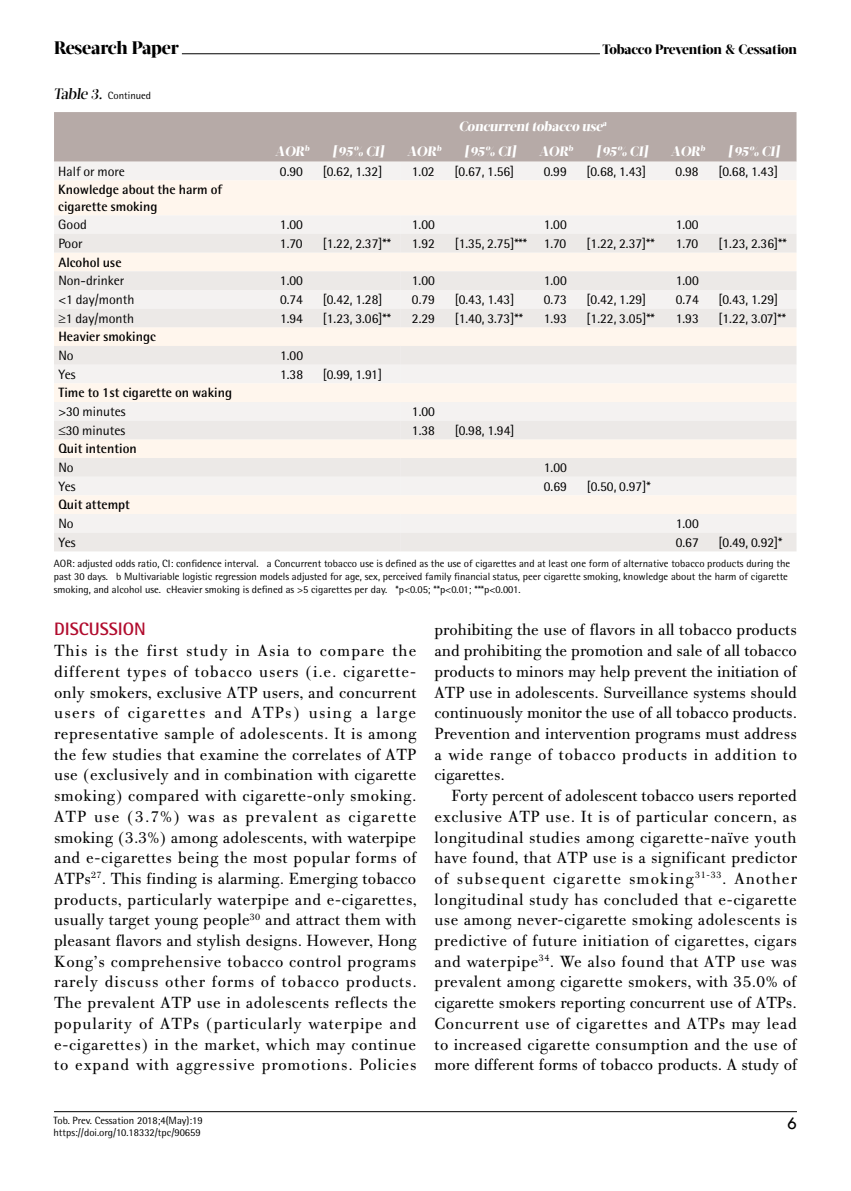
<style>
.page{position:relative;width:851px;height:1191px;background:#fff}
.page>*{position:absolute;margin:0;border:0;box-sizing:border-box;transform-origin:0 0}
.t1{font:800 18px "Acta Display W04";letter-spacing:-.01em;color:#000}
.t2{font:700 18px "Rotis Semi Sans Hel";color:#b10b2d}
.t3{font:18px "Tw Cen";color:#000}
.t4{font:17.25px/20.7px "PF Bodoni Text";letter-spacing:.04em;color:#000;text-align:justify}
.t5{font:13.5px "Rotis Semi Sans Hel";color:#000}
.t6{font:700 13.5px/16.2px "Rotis Semi Sans Hel";color:#000}
.t7{font:800 13.5px "Acta Display W04";color:#fff}
.t8{font:800 13.5px "Acta Display W04";letter-spacing:-.01em;color:#000}
.t9{font:10.5px/12.6px "Rotis Semi Sans Hel";color:#000}
.s1{font-family:"Acta Display W04";font-weight:500;font-size:15px}
</style>
<div class="page">
<hr style="left:182px;top:53px;width:418px;height:1px;background:#000">
<hr style="left:54px;top:1111px;width:742px;height:1px;background:#000">
<div style="left:54px;top:112px;width:742px;height:50px;background:#b6aaa7"></div>
<div style="left:54px;top:162px;width:347px;height:18px;background:#f4f2f1"></div>
<div style="left:401px;top:162px;width:395px;height:18px;background:#f4f2f1"></div>
<svg style="left:54px;top:180px;width:742px;height:54px;fill:#fff6ed"></svg>
<svg style="left:54px;top:234px;width:347px;height:317px"></svg>
<svg style="left:401px;top:234px;width:395px;height:317px"></svg>
<p class="t1" style="left:54px;top:36px;width:126px">Research Paper</p>
<p class="t8" style="left:602px;top:41px;width:196px">Tobacco Prevention &amp; Cessation</p>
<p class="t9" style="left:53px;top:89px;width:99px"><span class="s1">Table 3.</span> Continued</p>
<p class="t7" style="left:458px;top:118px;width:151px">Concurrent tobacco use<sup>a</sup></p>
<p class="t7" style="left:275px;top:143px;width:37px">AOR<sup>b</sup></p>
<p class="t7" style="left:332px;top:143px;width:55px">[95% CI]</p>
<p class="t7" style="left:407px;top:143px;width:37px">AOR<sup>b</sup></p>
<p class="t7" style="left:464px;top:143px;width:55px">[95% CI]</p>
<p class="t7" style="left:539px;top:143px;width:37px">AOR<sup>b</sup></p>
<p class="t7" style="left:596px;top:143px;width:55px">[95% CI]</p>
<p class="t7" style="left:670px;top:143px;width:37px">AOR<sup>b</sup></p>
<p class="t7" style="left:728px;top:143px;width:55px">[95% CI]</p>
<p class="t5" style="left:58px;top:163px;width:68px">Half or more</p>
<p class="t5" style="left:280px;top:163px;width:25px">0.90</p>
<p class="t5" style="left:323px;top:163px;width:61px">[0.62, 1.32]</p>
<p class="t5" style="left:412px;top:163px;width:24px">1.02</p>
<p class="t5" style="left:454px;top:163px;width:61px">[0.67, 1.56]</p>
<p class="t5" style="left:543px;top:163px;width:25px">0.99</p>
<p class="t5" style="left:586px;top:163px;width:61px">[0.68, 1.43]</p>
<p class="t5" style="left:675px;top:163px;width:25px">0.98</p>
<p class="t5" style="left:718px;top:163px;width:61px">[0.68, 1.43]</p>
<p class="t6" style="left:58px;top:181px;width:165px">Knowledge about the harm of cigarette smoking</p>
<p class="t5" style="left:58px;top:217px;width:30px">Good</p>
<p class="t5" style="left:280px;top:217px;width:25px">1.00</p>
<p class="t5" style="left:412px;top:217px;width:25px">1.00</p>
<p class="t5" style="left:543px;top:217px;width:25px">1.00</p>
<p class="t5" style="left:675px;top:217px;width:25px">1.00</p>
<p class="t5" style="left:58px;top:235px;width:26px">Poor</p>
<p class="t5" style="left:280px;top:235px;width:24px">1.70</p>
<p class="t5" style="left:323px;top:235px;width:70px">[1.22, 2.37]**</p>
<p class="t5" style="left:412px;top:235px;width:25px">1.92</p>
<p class="t5" style="left:454px;top:235px;width:113px">[1.35, 2.75]*** 1.70</p>
<p class="t5" style="left:586px;top:235px;width:70px">[1.22, 2.37]**</p>
<p class="t5" style="left:675px;top:235px;width:24px">1.70</p>
<p class="t5" style="left:718px;top:235px;width:70px">[1.23, 2.36]**</p>
<p class="t6" style="left:58px;top:254px;width:65px">Alcohol use</p>
<p class="t5" style="left:58px;top:273px;width:67px">Non-drinker</p>
<p class="t5" style="left:280px;top:273px;width:25px">1.00</p>
<p class="t5" style="left:412px;top:273px;width:25px">1.00</p>
<p class="t5" style="left:543px;top:273px;width:25px">1.00</p>
<p class="t5" style="left:675px;top:273px;width:25px">1.00</p>
<p class="t5" style="left:58px;top:291px;width:78px">&lt;1 day/month</p>
<p class="t5" style="left:280px;top:291px;width:25px">0.74</p>
<p class="t5" style="left:323px;top:291px;width:61px">[0.42, 1.28]</p>
<p class="t5" style="left:412px;top:291px;width:25px">0.79</p>
<p class="t5" style="left:454px;top:291px;width:61px">[0.43, 1.43]</p>
<p class="t5" style="left:543px;top:291px;width:25px">0.73</p>
<p class="t5" style="left:586px;top:291px;width:61px">[0.42, 1.29]</p>
<p class="t5" style="left:675px;top:291px;width:25px">0.74</p>
<p class="t5" style="left:718px;top:291px;width:61px">[0.43, 1.29]</p>
<p class="t5" style="left:58px;top:310px;width:77px">≥1 day/month</p>
<p class="t5" style="left:280px;top:310px;width:25px">1.94</p>
<p class="t5" style="left:323px;top:310px;width:70px">[1.23, 3.06]**</p>
<p class="t5" style="left:412px;top:310px;width:25px">2.29</p>
<p class="t5" style="left:454px;top:310px;width:70px">[1.40, 3.73]**</p>
<p class="t5" style="left:543px;top:310px;width:25px">1.93</p>
<p class="t5" style="left:586px;top:310px;width:70px">[1.22, 3.05]**</p>
<p class="t5" style="left:675px;top:310px;width:25px">1.93</p>
<p class="t5" style="left:718px;top:310px;width:69px">[1.22, 3.07]**</p>
<p class="t6" style="left:58px;top:328px;width:99px">Heavier smokingc</p>
<p class="t5" style="left:58px;top:347px;width:17px">No</p>
<p class="t5" style="left:280px;top:347px;width:25px">1.00</p>
<p class="t5" style="left:58px;top:366px;width:19px">Yes</p>
<p class="t5" style="left:280px;top:366px;width:25px">1.38</p>
<p class="t5" style="left:323px;top:366px;width:61px">[0.99, 1.91]</p>
<p class="t6" style="left:58px;top:384px;width:175px">Time to 1st cigarette on waking</p>
<p class="t5" style="left:58px;top:403px;width:69px">&gt;30 minutes</p>
<p class="t5" style="left:412px;top:403px;width:25px">1.00</p>
<p class="t5" style="left:58px;top:422px;width:68px">≤30 minutes</p>
<p class="t5" style="left:412px;top:422px;width:25px">1.38</p>
<p class="t5" style="left:454px;top:422px;width:61px">[0.98, 1.94]</p>
<p class="t6" style="left:58px;top:440px;width:80px">Quit intention</p>
<p class="t5" style="left:58px;top:459px;width:17px">No</p>
<p class="t5" style="left:543px;top:459px;width:25px">1.00</p>
<p class="t5" style="left:58px;top:478px;width:19px">Yes</p>
<p class="t5" style="left:543px;top:478px;width:25px">0.69</p>
<p class="t5" style="left:586px;top:478px;width:65px">[0.50, 0.97]*</p>
<p class="t6" style="left:58px;top:496px;width:73px">Quit attempt</p>
<p class="t5" style="left:58px;top:515px;width:17px">No</p>
<p class="t5" style="left:675px;top:515px;width:25px">1.00</p>
<p class="t5" style="left:58px;top:534px;width:19px">Yes</p>
<p class="t5" style="left:675px;top:534px;width:25px">0.67</p>
<p class="t5" style="left:718px;top:534px;width:65px">[0.49, 0.92]*</p>
<p class="t9" style="left:54px;top:557px;width:737px">AOR: adjusted odds ratio, CI: confidence interval. a Concurrent tobacco use is defined as the use of cigarettes and at least one form of alternative tobacco products during the past 30 days. b Multivariable logistic regression models adjusted for age, sex, perceived family financial status, peer cigarette smoking, knowledge about the harm of cigarette smoking, and alcohol use. cHeavier smoking is defined as &gt;5 cigarettes per day. *p&lt;0.05; **p&lt;0.01; ***p&lt;0.001.</p>
<p class="t2" style="left:54px;top:618px;width:93px">DISCUSSION</p>
<p class="t4" style="left:54px;top:640px;width:364px">This is the first study in Asia to compare the different types of tobacco users (i.e. cigarette&shy;only smokers, exclusive ATP users, and concurrent users of cigarettes and ATPs) using a large representative sample of adolescents. It is among the few studies that examine the correlates of ATP use (exclusively and in combination with cigarette smoking) compared with cigarette-only smoking.<br>ATP use (3.7%) was as prevalent as cigarette smoking (3.3%) among adolescents, with waterpipe and e-cigarettes being the most popular forms of ATPs<sup>27</sup>. This finding is alarming. Emerging tobacco products, particularly waterpipe and e-cigarettes, usually target young people<sup>30</sup> and attract them with pleasant flavors and stylish designs. However, Hong Kong’s comprehensive tobacco control programs rarely discuss other forms of tobacco products.<br>The prevalent ATP use in adolescents reflects the popularity of ATPs (particularly waterpipe and e-cigarettes) in the market, which may continue to expand with aggressive promotions. Policies</p>
<p class="t9" style="left:53px;top:1113px;width:151px">Tob. Prev. Cessation 2018;4(May):19 https://doi.org/10.18332/tpc/90659</p>
<p class="t4" style="left:434px;top:620px;width:364px">prohibiting the use of flavors in all tobacco products and prohibiting the promotion and sale of all tobacco products to minors may help prevent the initiation of ATP use in adolescents. Surveillance systems should continuously monitor the use of all tobacco products.<br>Prevention and intervention programs must address a wide range of tobacco products in addition to cigarettes.</p>
<p class="t4" style="left:434px;top:785px;width:364px;text-indent:17px">Forty percent of adolescent tobacco users reported exclusive ATP use. It is of particular concern, as longitudinal studies among cigarette-naïve youth have found, that ATP use is a significant predictor of subsequent cigarette smoking<sup>31-33</sup>. Another longitudinal study has concluded that e-cigarette use among never-cigarette smoking adolescents is predictive of future initiation of cigarettes, cigars and waterpipe<sup>34</sup>. We also found that ATP use was prevalent among cigarette smokers, with 35.0% of cigarette smokers reporting concurrent use of ATPs.<br>Concurrent use of cigarettes and ATPs may lead to increased cigarette consumption and the use of more different forms of tobacco products. A study of</p>
<p class="t3" style="left:786px;top:1112px;width:11px">6</p>
</div>
